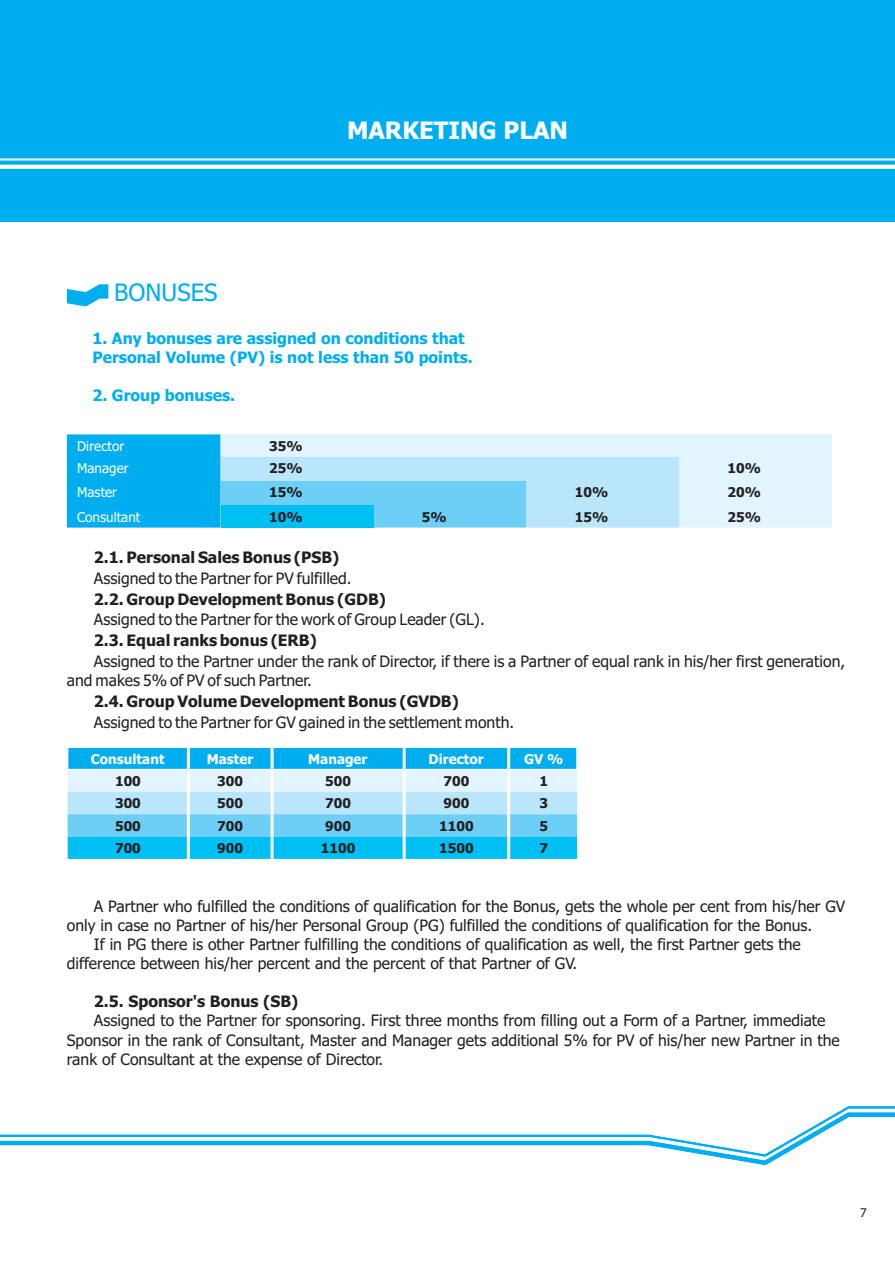
<style>
.page{position:relative;width:895px;height:1264px;background:#fff}
.page>*{position:absolute;margin:0;border:0;box-sizing:border-box;transform-origin:0 0}
.t1{font:700 24px "Tahoma";color:#fff}
.t2{font:24px "Tahoma";color:#00aeef}
.t3{font:15.75px/20.9px "Tahoma";color:#231f20}
.t4{font:700 15.75px/19px "Tahoma";color:#00aeef}
.t5{font:700 15.75px "Tahoma";color:#231f20}
.t6{font:700 13.5px/24.3px "Tahoma";color:#231f20}
.t7{font:700 13.5px "Tahoma";color:#fff}
.t8{font:13.5px/22.2px "Tahoma";color:#fff}
.t9{font:12px "Tahoma";color:#231f20}
.s1{font-weight:700}
</style>
<div class="page">
<svg style="left:10px;top:1106px;width:885px;height:59px"></svg>
<div style="left:10px;top:0;width:885px;height:222px;background:#00aeef"></div>
<svg style="left:10px;top:165px;width:885px;height:4px;background:#f5fbfe"></svg>
<hr style="left:10px;top:158px;width:885px;height:2px;background:#fff">
<svg style="left:67px;top:284px;width:41px;height:22px"></svg>
<svg style="left:67px;top:748px;width:510px;height:111px;background:#6dd2f6"></svg>
<hr style="left:576px;top:748px;width:2px;height:21px;background:#fff">
<hr style="left:67px;top:769px;width:121px;height:1px;background:#fff">
<hr style="left:188px;top:769px;width:84px;height:1px;background:#fff">
<hr style="left:272px;top:769px;width:132px;height:1px;background:#fff">
<hr style="left:404px;top:769px;width:105px;height:1px;background:#fff">
<hr style="left:509px;top:769px;width:69px;height:1px;background:#fff">
<hr style="left:187px;top:748px;width:3px;height:21px;background:#fff">
<hr style="left:270px;top:748px;width:3px;height:21px;background:#fff">
<hr style="left:402px;top:748px;width:3px;height:21px;background:#fff">
<hr style="left:507px;top:748px;width:3px;height:21px;background:#fff">
<div style="left:679px;top:434px;width:153px;height:93px;background:#e2f4fd"></div>
<svg style="left:67px;top:434px;width:612px;height:93px;background:#81d5f7"></svg>
<div style="left:221px;top:505px;width:152px;height:22px;background:#00c0f3"></div>
<svg style="left:0;top:1134px;width:10px;height:11px"></svg>
<div style="left:0;top:0;width:10px;height:222px;background:#00aeef"></div>
<svg style="left:0;top:158px;width:10px;height:11px"></svg>
<p class="t1" style="left:347px;top:120px;width:222px">MARKETING PLAN</p>
<p class="t2" style="left:114px;top:282px;width:105px">BONUSES</p>
<p class="t4" style="left:92px;top:330px;width:382px">1. Any bonuses are assigned on conditions that<br>Personal Volume (PV) is not less than 50 points.</p>
<p class="t4" style="left:92px;top:387px;width:144px">2. Group bonuses.</p>
<p class="t6" style="left:269px;top:436px;width:35px;line-height:22.4px">35%<br>25%</p>
<p class="t8" style="left:77px;top:436px;width:53px">Director<br>Manager</p>
<p class="t8" style="left:77px;top:481px;width:65px;line-height:24.6px">Master<br>Consultant</p>
<p class="t3" style="left:94px;top:548px;width:753px"><span class="s1">2.1. Personal Sales Bonus (PSB)<br></span>Assigned to the Partner for PV fulfilled.<br><span class="s1">2.2. Group Development Bonus (GDB)<br></span>Assigned to the Partner for the work of Group Leader (GL).<br><span class="s1">2.3. Equal ranks bonus (ERB)<br></span>Assigned to the Partner under the rank of Director, if there is a Partner of equal rank in his/her first generation,</p>
<p class="t3" style="left:94px;top:671px;width:422px;text-indent:-27px">and makes 5% of PV of such Partner.<br><span class="s1">2.4. Group Volume Development Bonus (GVDB)<br></span>Assigned to the Partner for GV gained in the settlement month.</p>
<p class="t6" style="left:727px;top:457px;width:35px;text-align:justify">10% 20% 25%</p>
<p class="t6" style="left:269px;top:481px;width:35px">15%</p>
<p class="t6" style="left:575px;top:481px;width:35px">10%</p>
<p class="t6" style="left:269px;top:505px;width:35px">10%</p>
<p class="t6" style="left:422px;top:505px;width:26px">5%</p>
<p class="t6" style="left:575px;top:505px;width:35px">15%</p>
<p class="t7" style="left:91px;top:753px;width:75px">Consultant</p>
<p class="t7" style="left:207px;top:753px;width:48px">Master</p>
<p class="t7" style="left:308px;top:753px;width:61px">Manager</p>
<p class="t7" style="left:428px;top:753px;width:57px">Director</p>
<p class="t7" style="left:524px;top:753px;width:41px">GV %</p>
<p class="t6" style="left:115px;top:770px;width:27px">100</p>
<p class="t6" style="left:217px;top:770px;width:27px">300</p>
<p class="t6" style="left:325px;top:770px;width:27px">500</p>
<p class="t6" style="left:443px;top:770px;width:27px">700</p>
<p class="t6" style="left:539px;top:770px;width:10px">1</p>
<p class="t6" style="left:115px;top:792px;width:27px">300</p>
<p class="t6" style="left:217px;top:792px;width:27px">500</p>
<p class="t6" style="left:325px;top:792px;width:27px">700</p>
<p class="t6" style="left:443px;top:792px;width:27px">900</p>
<p class="t6" style="left:539px;top:792px;width:10px">3</p>
<p class="t6" style="left:115px;top:814px;width:27px">500</p>
<p class="t6" style="left:217px;top:814px;width:27px">700</p>
<p class="t6" style="left:325px;top:814px;width:27px">900</p>
<p class="t6" style="left:439px;top:814px;width:36px">1100</p>
<p class="t6" style="left:539px;top:814px;width:10px">5</p>
<p class="t6" style="left:115px;top:837px;width:27px">700</p>
<p class="t6" style="left:217px;top:837px;width:27px">900</p>
<p class="t6" style="left:321px;top:837px;width:36px">1100</p>
<p class="t6" style="left:439px;top:837px;width:36px">1500</p>
<p class="t6" style="left:539px;top:837px;width:10px">7</p>
<p class="t3" style="left:94px;top:897px;width:753px">A Partner who fulfilled the conditions of qualification for the Bonus, gets the whole per cent from his/her GV</p>
<p class="t3" style="left:67px;top:916px;width:747px">only in case no Partner of his/her Personal Group (PG) fulfilled the conditions of qualification for the Bonus.</p>
<p class="t3" style="left:94px;top:935px;width:708px">If in PG there is other Partner fulfilling the conditions of qualification as well, the first Partner gets the</p>
<p class="t3" style="left:67px;top:954px;width:512px">difference between his/her percent and the percent of that Partner of GV.</p>
<p class="t5" style="left:94px;top:995px;width:206px">2.5. Sponsor's Bonus (SB)</p>
<p class="t3" style="left:94px;top:1011px;width:733px">Assigned to the Partner for sponsoring. First three months from filling out a Form of a Partner, immediate</p>
<p class="t3" style="left:67px;top:1030px;width:774px">Sponsor in the rank of Consultant, Master and Manager gets additional 5% for PV of his/her new Partner in the</p>
<p class="t3" style="left:67px;top:1049px;width:318px">rank of Consultant at the expense of Director.</p>
<p class="t9" style="left:860px;top:1208px;width:8px">7</p>
</div>
